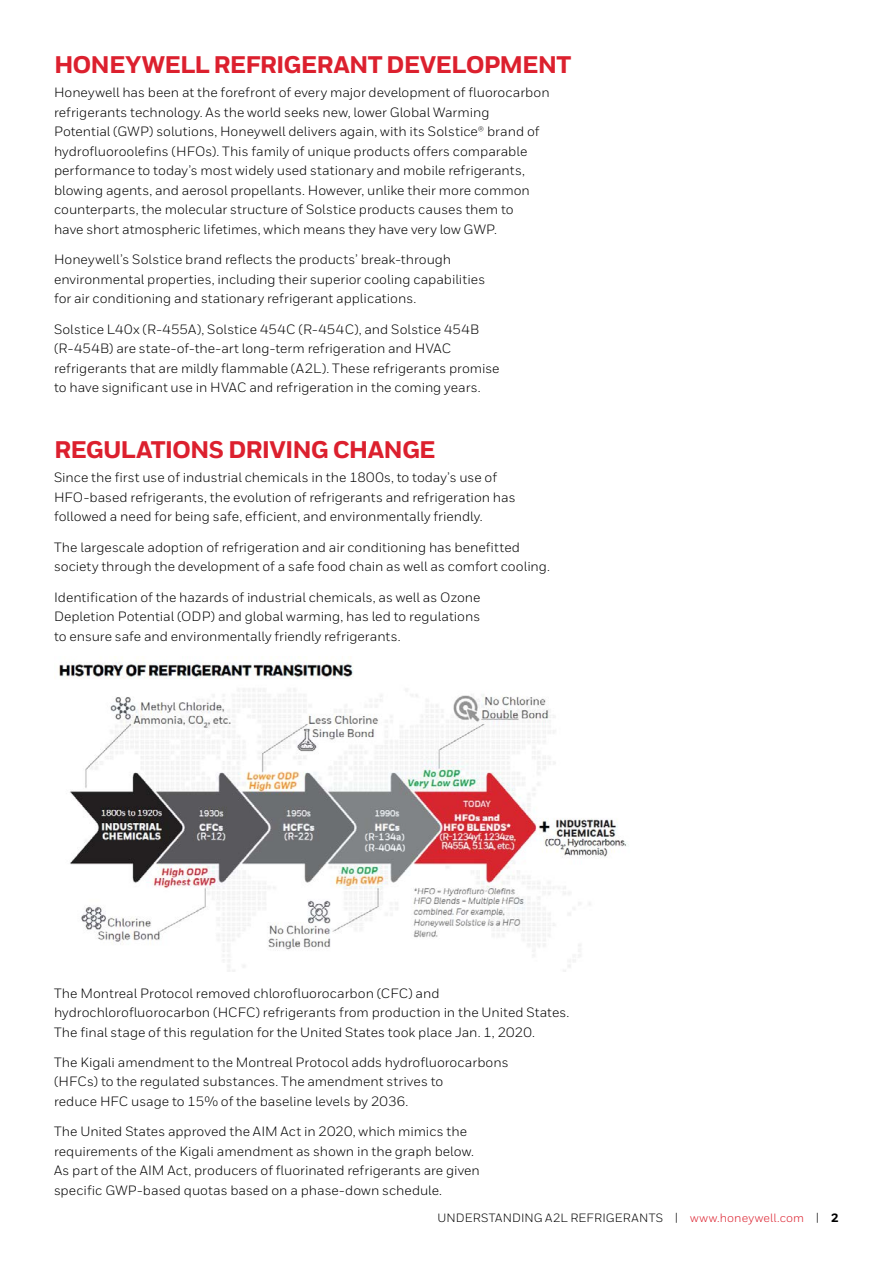
<style>
.page{position:relative;width:893px;height:1263px;background:#fff}
.page>*{position:absolute;margin:0;border:0;box-sizing:border-box;transform-origin:0 0}
.t1{font:800 24px "Honeywell Sans";letter-spacing:-.035em;color:#dc202e}
.t2{font:13.5px/19.5px "Honeywell Sans";color:#000}
.t3{font:12px "Honeywell Sans";letter-spacing:.015em;color:#000}
.s1{color:#dc202e}
.s2{font-weight:800}
</style>
<div class="page">
<img style="left:58px;top:657px;width:571px;height:314px">
<h1 class="t1" style="left:54px;top:50px;width:519px">HONEYWELL REFRIGERANT DEVELOPMENT</h1>
<p class="t2" style="left:54px;top:83px;width:497px">Honeywell has been at the forefront of every major development of fluorocarbon refrigerants technology. As the world seeks new, lower Global Warming<br>Potential (GWP) solutions, Honeywell delivers again, with its Solstice® brand of hydrofluoroolefins (HFOs). This family of unique products offers comparable performance to today’s most widely used stationary and mobile refrigerants, blowing agents, and aerosol propellants. However, unlike their more common counterparts, the molecular structure of Solstice products causes them to<br>have short atmospheric lifetimes, which means they have very low GWP.</p>
<p class="t2" style="left:54px;top:250px;width:433px">Honeywell’s Solstice brand reflects the products’ break-through environmental properties, including their superior cooling capabilities for air conditioning and stationary refrigerant applications.</p>
<p class="t2" style="left:54px;top:319px;width:447px">Solstice L40x (R-455A), Solstice 454C (R-454C), and Solstice 454B (R-454B) are state-of-the-art long-term refrigeration and HVAC refrigerants that are mildly flammable (A2L). These refrigerants promise to have significant use in HVAC and refrigeration in the coming years.</p>
<h1 class="t1" style="left:54px;top:435px;width:383px">REGULATIONS DRIVING CHANGE</h1>
<p class="t2" style="left:54px;top:468px;width:463px">Since the first use of industrial chemicals in the 1800s, to today’s use of<br>HFO-based refrigerants, the evolution of refrigerants and refrigeration has followed a need for being safe, efficient, and environmentally friendly.</p>
<p class="t2" style="left:54px;top:537px;width:498px">The largescale adoption of refrigeration and air conditioning has benefitted society through the development of a safe food chain as well as comfort cooling.</p>
<p class="t2" style="left:54px;top:587px;width:428px;text-align:justify">Identification of the hazards of industrial chemicals, as well as Ozone Depletion Potential (ODP) and global warming, has led to regulations to ensure safe and environmentally friendly refrigerants.</p>
<p class="t2" style="left:54px;top:983px;width:517px">The Montreal Protocol removed chlorofluorocarbon (CFC) and hydrochlorofluorocarbon (HCFC) refrigerants from production in the United States.<br>The final stage of this regulation for the United States took place Jan. 1, 2020.</p>
<p class="t2" style="left:54px;top:1052px;width:456px">The Kigali amendment to the Montreal Protocol adds hydrofluorocarbons (HFCs) to the regulated substances. The amendment strives to<br>reduce HFC usage to 15% of the baseline levels by 2036.</p>
<p class="t2" style="left:54px;top:1122px;width:427px">The United States approved the AIM Act in 2020, which mimics the requirements of the Kigali amendment as shown in the graph below.<br>As part of the AIM Act, producers of fluorinated refrigerants are given specific GWP-based quotas based on a phase-down schedule.</p>
<p class="t3" style="left:437px;top:1211px;width:403px">UNDERSTANDING A2L REFRIGERANTS | <span class="s1">www.honeywell.com</span> | <span class="s2">2</span></p>
</div>
